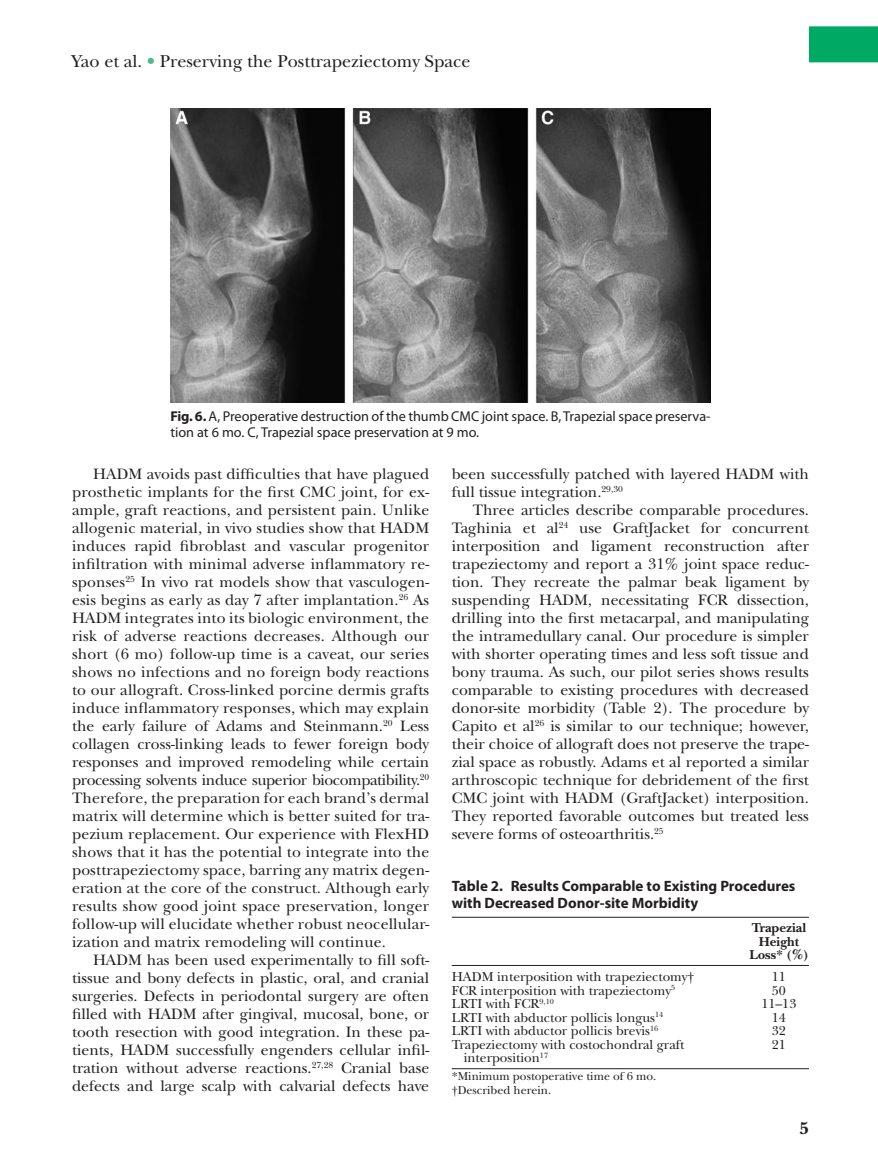
<style>
.page{position:relative;width:878px;height:1175px;background:#fff}
.page>*{position:absolute;margin:0;border:0;box-sizing:border-box;transform-origin:0 0}
.t1{font:18px "New Baskerville";color:#231f20}
.t2{font:700 18px "New Baskerville";color:#231f20}
.t3{font:15.75px/18px "New Baskerville";color:#231f20;text-align:justify}
.t4{font:700 15px/16.5px "Myriad Pro";color:#231f20}
.t5{font:14.25px/16.5px "Myriad Pro";color:#231f20}
.t6{font:13.5px/13.5px "New Baskerville";color:#231f20}
.t7{font:700 13.5px/13.5px "New Baskerville";color:#231f20;text-align:center}
.t8{font:12px/13.5px "New Baskerville";color:#231f20}
.s1{color:#47bc8d}
.s2{font-weight:700}
</style>
<div class="page">
<div style="left:808px;top:26px;width:70px;height:36px;background:#00a964"></div>
<img style="left:170px;top:108px;width:540px;height:294px">
<hr style="left:452px;top:916px;width:296px;height:1px;background:#231f20">
<hr style="left:748px;top:916px;width:60px;height:1px;background:#231f20">
<hr style="left:452px;top:965px;width:296px;height:1px;background:#231f20">
<hr style="left:748px;top:965px;width:60px;height:1px;background:#231f20">
<hr style="left:452px;top:1068px;width:296px;height:1px;background:#231f20">
<hr style="left:748px;top:1068px;width:60px;height:1px;background:#231f20">
<p class="t1" style="left:72px;top:51px;width:400px">Yao et al. <span class="s1">•</span> Preserving the Posttrapeziectomy Space</p>
<p class="t5" style="left:170px;top:407px;width:542px"><span class="s2">Fig. 6.</span> A, Preoperative destruction of the thumb CMC joint space. B, Trapezial space preserva&shy;tion at 6 mo. C, Trapezial space preservation at 9 mo.</p>
<p class="t3" style="left:72px;top:465px;width:359px;text-indent:21px">HADM avoids past difficulties that have plagued prosthetic implants for the first CMC joint, for ex&shy;ample, graft reactions, and persistent pain. Unlike allogenic material, in vivo studies show that HADM induces rapid fibroblast and vascular progenitor infiltration with minimal adverse inflammatory re&shy;sponses<sup>25</sup> In vivo rat models show that vasculogen&shy;esis begins as early as day 7 after implantation.<sup>26</sup> As HADM integrates into its biologic environment, the risk of adverse reactions decreases. Although our short (6 mo) follow-up time is a caveat, our series shows no infections and no foreign body reactions to our allograft. Cross-linked porcine dermis grafts induce inflammatory responses, which may explain the early failure of Adams and Steinmann.<sup>20</sup> Less collagen cross-linking leads to fewer foreign body responses and improved remodeling while certain processing solvents induce superior biocompatibility.<sup>20<br></sup>Therefore, the preparation for each brand’s dermal matrix will determine which is better suited for tra&shy;pezium replacement. Our experience with FlexHD shows that it has the potential to integrate into the posttrapeziectomy space, barring any matrix degen&shy;eration at the core of the construct. Although early results show good joint space preservation, longer follow-up will elucidate whether robust neocellular&shy;ization and matrix remodeling will continue.</p>
<p class="t3" style="left:72px;top:951px;width:359px;text-indent:21px">HADM has been used experimentally to fill soft&shy;tissue and bony defects in plastic, oral, and cranial surgeries. Defects in periodontal surgery are often filled with HADM after gingival, mucosal, bone, or tooth resection with good integration. In these pa&shy;tients, HADM successfully engenders cellular infil&shy;tration without adverse reactions.<sup>27,28</sup> Cranial base defects and large scalp with calvarial defects have</p>
<p class="t3" style="left:451px;top:465px;width:359px">been successfully patched with layered HADM with full tissue integration.<sup>29,30</sup></p>
<p class="t3" style="left:452px;top:501px;width:359px;text-indent:21px">Three articles describe comparable procedures.<br>Taghinia et al<sup>24</sup> use GraftJacket for concurrent interposition and ligament reconstruction after trapeziectomy and report a 31% joint space reduc&shy;tion. They recreate the palmar beak ligament by suspending HADM, necessitating FCR dissection, drilling into the first metacarpal, and manipulating the intramedullary canal. Our procedure is simpler with shorter operating times and less soft tissue and bony trauma. As such, our pilot series shows results comparable to existing procedures with decreased donor-site morbidity (Table 2). The procedure by Capito et al<sup>26</sup> is similar to our technique; however, their choice of allograft does not preserve the trape&shy;zial space as robustly. Adams et al reported a similar arthroscopic technique for debridement of the first CMC joint with HADM (GraftJacket) interposition.<br>They reported favorable outcomes but treated less severe forms of osteoarthritis.<sup>25</sup></p>
<p class="t4" style="left:452px;top:877px;width:345px">Table 2. Results Comparable to Existing Procedures with Decreased Donor-site Morbidity</p>
<p class="t7" style="left:749px;top:921px;width:61px">Trapezial<br>Height<br>Loss* (%)</p>
<p class="t6" style="left:451px;top:969px;width:244px">HADM interposition with trapeziectomy†</p>
<p class="t6" style="left:771px;top:969px;width:16px">11</p>
<p class="t6" style="left:451px;top:983px;width:225px">FCR interposition with trapeziectomy<sup>5</sup></p>
<p class="t6" style="left:771px;top:983px;width:16px">50</p>
<p class="t6" style="left:452px;top:997px;width:104px">LRTI with FCR<sup>9,10</sup></p>
<p class="t6" style="left:761px;top:997px;width:36px">11–13</p>
<p class="t6" style="left:452px;top:1010px;width:213px">LRTI with abductor pollicis longus<sup>14</sup></p>
<p class="t6" style="left:771px;top:1010px;width:16px">14</p>
<p class="t6" style="left:452px;top:1024px;width:208px">LRTI with abductor pollicis brevis<sup>16</sup></p>
<p class="t6" style="left:771px;top:1024px;width:16px">32</p>
<p class="t6" style="left:464px;top:1037px;width:222px;text-indent:-12px">Trapeziectomy with costochondral graft interposition<sup>17</sup></p>
<p class="t6" style="left:771px;top:1037px;width:16px">21</p>
<p class="t8" style="left:452px;top:1069px;width:206px">*Minimum postoperative time of 6 mo. †Described herein.</p>
<p class="t2" style="left:799px;top:1118px;width:11px">5</p>
</div>
